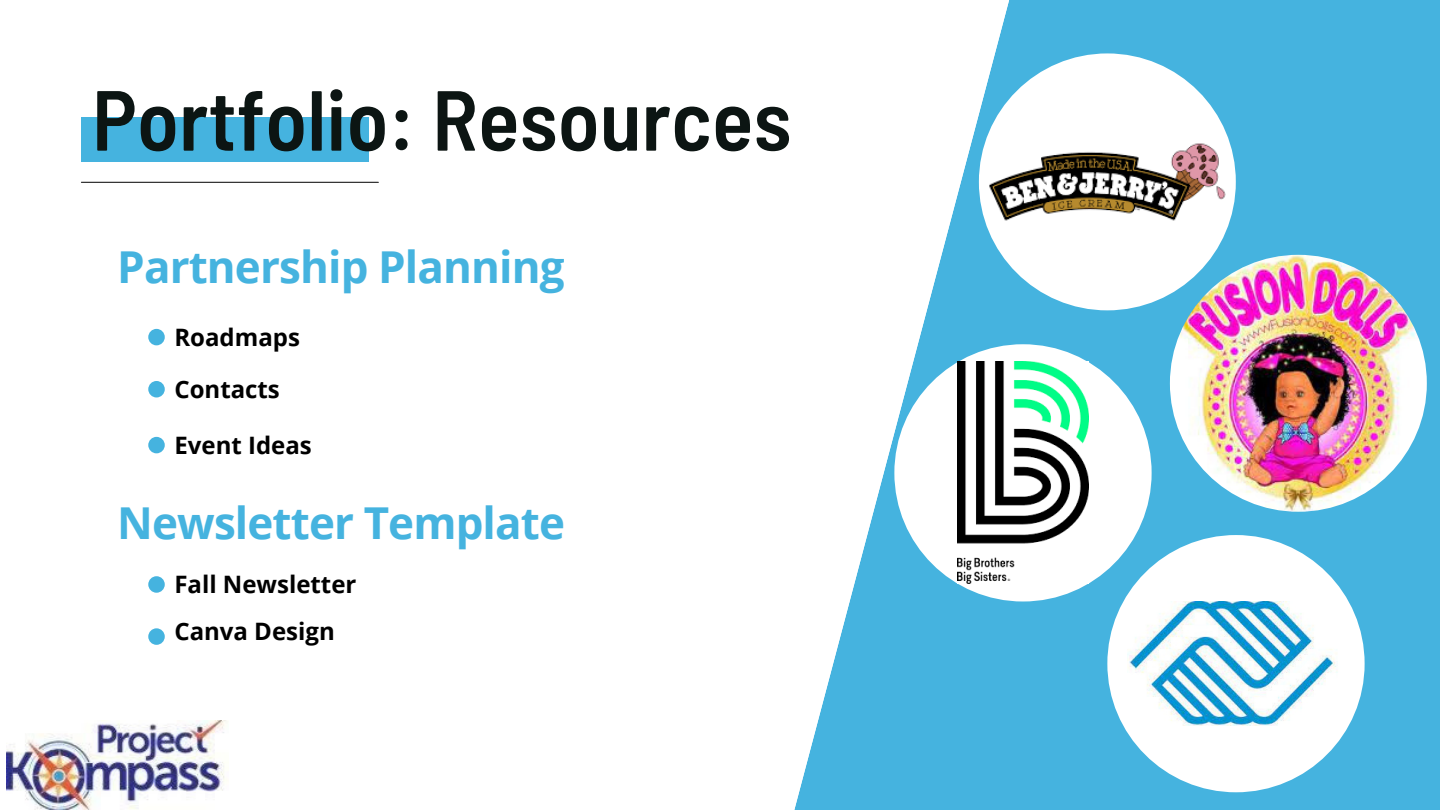
<style>
.page{position:relative;width:1440px;height:810px;background:#fff}
.page>*{position:absolute;margin:0;border:0;box-sizing:border-box;transform-origin:0 0}
.t1{font:600 semi-condensed 85px "Barlow";letter-spacing:.005em;color:#0c1513}
.t2{font:700 44px "Open Sans";letter-spacing:-.02em;color:#45b3df}
.t3{font:700 24px "Open Sans";color:#000}
</style>
<div class="page">
<svg style="left:794px;top:0;width:646px;height:810px;fill:#45b3df"></svg>
<hr style="left:81px;top:182px;width:297px;height:1px;background:#000">
<img style="left:7px;top:720px;width:220px;height:90px">
<div style="left:81px;top:117px;width:287px;height:45px;background:#45b3df"></div>
<img style="left:979px;top:53px;width:257px;height:257px;border-radius:50%">
<img style="left:1170px;top:255px;width:257px;height:257px;border-radius:50%">
<div style="left:894px;top:344px;width:258px;height:258px;background:#fff;border-radius:50%"></div>
<img style="left:957px;top:362px;width:131px;height:222px">
<div style="left:1107px;top:535px;width:258px;height:257px;background:#fff;border-radius:50%"></div>
<img style="left:1127px;top:602px;width:211px;height:123px">
<div style="left:148px;top:329px;width:17px;height:16px;background:#45b3df;border-radius:50%"></div>
<div style="left:148px;top:381px;width:17px;height:16px;background:#45b3df;border-radius:50%"></div>
<div style="left:148px;top:437px;width:17px;height:16px;background:#45b3df;border-radius:50%"></div>
<div style="left:148px;top:576px;width:17px;height:17px;background:#45b3df;border-radius:50%"></div>
<div style="left:148px;top:628px;width:17px;height:17px;background:#45b3df;border-radius:50%"></div>
<p class="t1" style="left:92px;top:66px;width:701px">Portfolio: Resources</p>
<p class="t2" style="left:117px;top:236px;width:449px">Partnership Planning</p>
<p class="t3" style="left:174px;top:321px;width:127px">Roadmaps</p>
<p class="t3" style="left:174px;top:373px;width:107px">Contacts</p>
<p class="t3" style="left:174px;top:428px;width:139px">Event Ideas</p>
<p class="t2" style="left:117px;top:492px;width:449px">Newsletter Template</p>
<p class="t3" style="left:174px;top:567px;width:183px">Fall Newsletter</p>
<p class="t3" style="left:174px;top:614px;width:162px">Canva Design</p>
</div>
